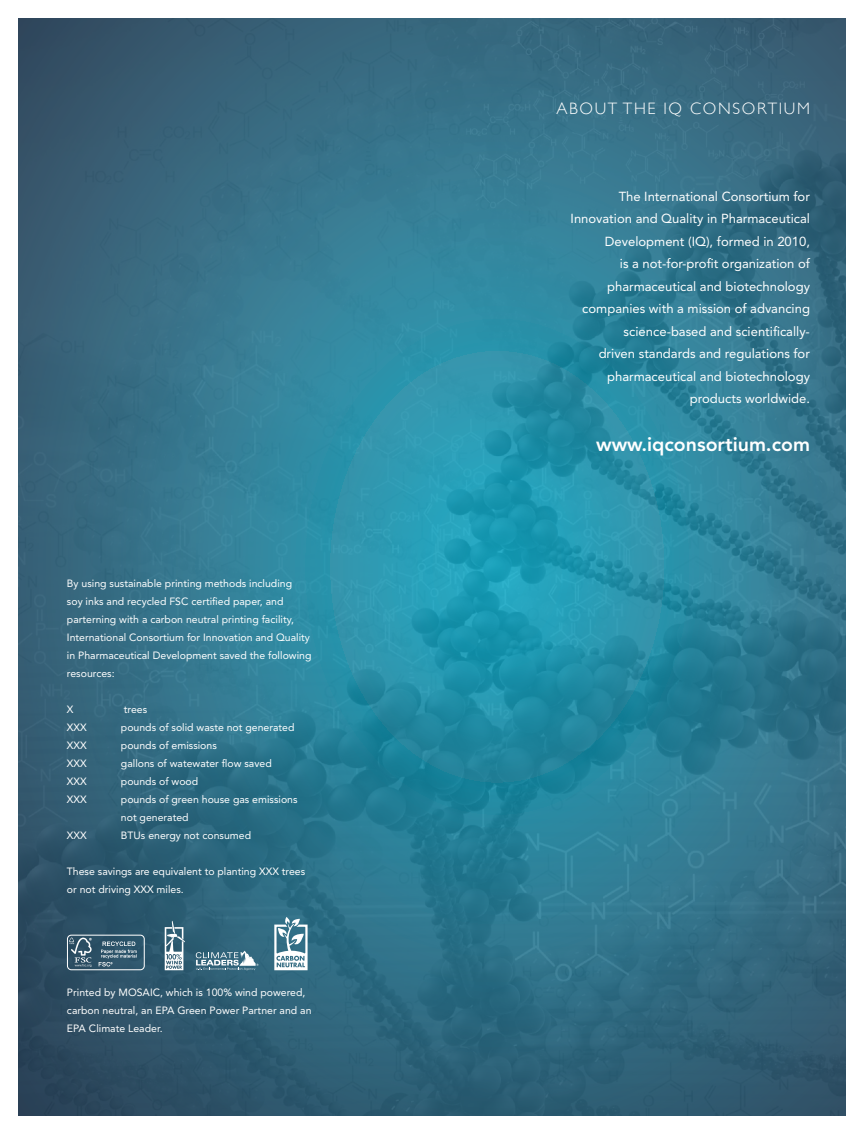
<style>
.page{position:relative;width:864px;height:1134px;background:#fff}
.page>*{position:absolute;margin:0;border:0;box-sizing:border-box;transform-origin:0 0}
.Bio_Copy{font:800 19.5px "Avenir";color:#fff}
.Paragraph_Style_2{font:300 16.5px "Gill Sans";letter-spacing:.1em;color:#fff}
.Bio_Copy-2{font:13.05px/22.5px "Avenir";color:#fff;text-align:right}
.t1{font:10.5px/18px "Avenir";color:#fff}
</style>
<div class="page">
<img style="left:19px;top:19px;width:826px;height:1096px">
<div style="left:67px;top:935px;width:78px;height:35px;border:1px solid #fff;border-radius:4px"></div>
<svg style="left:69px;top:938px;width:68px;height:29px;background:#4d6c7e"></svg>
<svg style="left:196px;top:951px;width:63px;height:19px"></svg>
<svg style="left:165px;top:921px;width:20px;height:49px"></svg>
<svg style="left:274px;top:917px;width:34px;height:53px"></svg>
<p class="t1" style="left:67px;top:574px;width:246px">By using sustainable printing methods including<br>soy inks and recycled FSC certified paper, and parterning with a carbon neutral printing facility, International Consortium for Innovation and Quality in Pharmaceutical Development saved the following resources:</p>
<p class="t1" style="left:67px;top:700px;width:8px">X</p>
<p class="t1" style="left:124px;top:700px;width:25px">trees</p>
<p class="t1" style="left:67px;top:718px;width:21px">XXX</p>
<p class="t1" style="left:121px;top:718px;width:175px">pounds of solid waste not generated</p>
<p class="t1" style="left:67px;top:736px;width:21px">XXX</p>
<p class="t1" style="left:121px;top:736px;width:97px">pounds of emissions</p>
<p class="t1" style="left:67px;top:754px;width:21px">XXX</p>
<p class="t1" style="left:121px;top:754px;width:152px">gallons of watewater flow saved</p>
<p class="t1" style="left:67px;top:772px;width:21px">XXX</p>
<p class="t1" style="left:121px;top:772px;width:79px">pounds of wood</p>
<p class="t1" style="left:67px;top:790px;width:21px">XXX</p>
<p class="t1" style="left:121px;top:790px;width:178px">pounds of green house gas emissions not generated</p>
<p class="t1" style="left:67px;top:826px;width:21px">XXX</p>
<p class="t1" style="left:121px;top:826px;width:132px">BTUs energy not consumed</p>
<p class="t1" style="left:67px;top:862px;width:240px">These savings are equivalent to planting XXX trees or not driving XXX miles.</p>
<p class="t1" style="left:67px;top:984px;width:246px">Printed by MOSAIC, which is 100% wind powered, carbon neutral, an EPA Green Power Partner and an<br>EPA Climate Leader.</p>
<p class="Paragraph_Style_2" style="left:556px;top:99px;width:255px">ABOUT THE IQ CONSORTIUM</p>
<p class="Bio_Copy-2" style="left:571px;top:185px;width:241px">The International Consortium for Innovation and Quality in Pharmaceutical Development (IQ), formed in 2010,<br>is a not-for-profit organization of pharmaceutical and biotechnology companies with a mission of advancing science-based and scientifically-<br>driven standards and regulations for pharmaceutical and biotechnology products worldwide.</p>
<p class="Bio_Copy" style="left:596px;top:432px;width:215px">www.iqconsortium.com</p>
</div>
